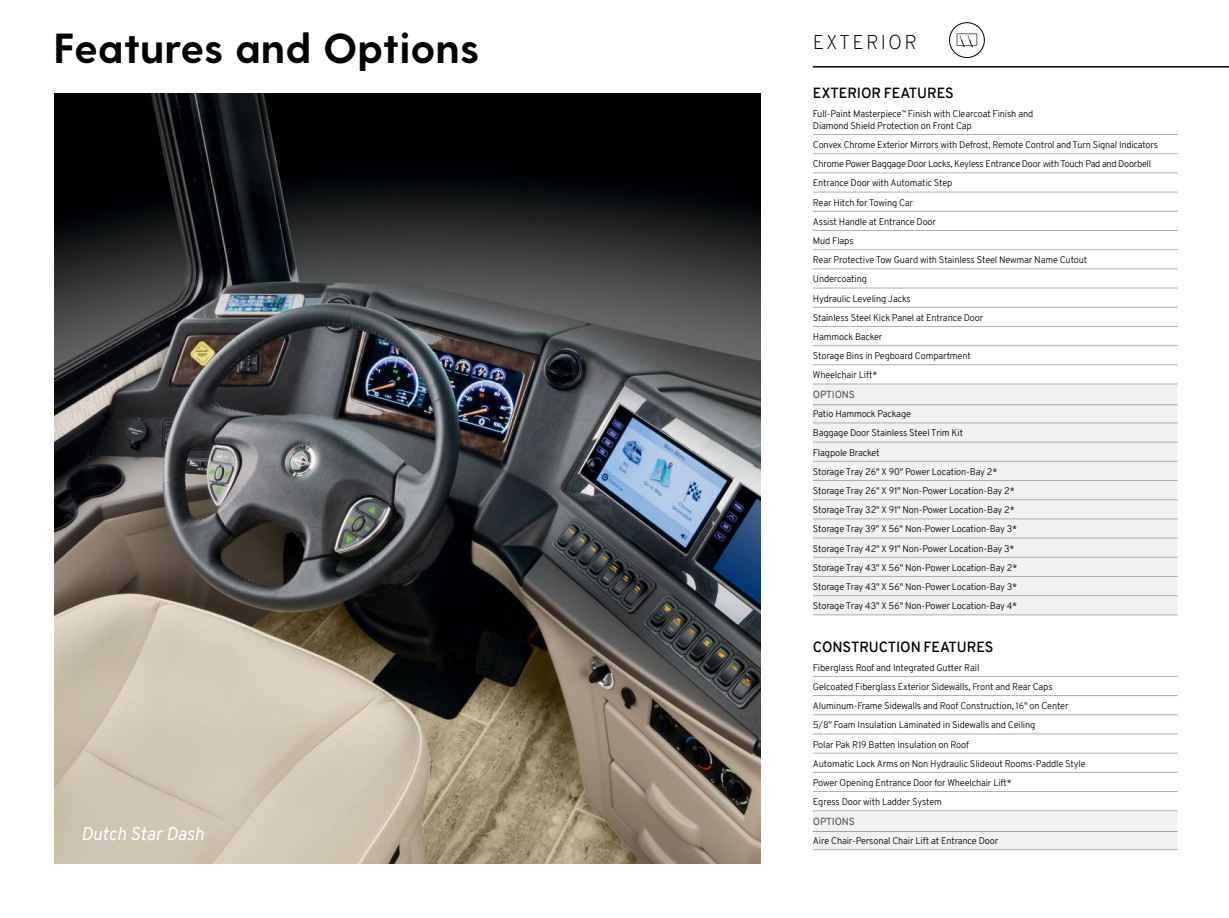
<style>
.page{position:relative;width:1229px;height:918px;background:#fff}
.page>*{position:absolute;margin:0;border:0;box-sizing:border-box;transform-origin:0 0}
.t1{font:700 42px "Greycliff CF";color:#000}
.t2{font:200 19.5px "Overpass";letter-spacing:.11em;color:#000}
.t3{font:italic 18px "Overpass";color:#fff}
.t4{font:600 14.4px "Overpass";letter-spacing:-.005em;color:#000}
.t5{font:600 10.05px "Overpass";letter-spacing:-.015em;color:#626366}
.t6{font:300 9.3px/19.2px "Overpass";letter-spacing:-.015em;color:#000}
</style>
<div class="page">
<img style="left:54px;top:94px;width:706px;height:770px">
<svg style="left:813px;top:385px;width:364px;height:464px;fill:#f0f1f1"></svg>
<hr style="left:813px;top:134px;width:364px;height:1px;background:#acaeb0">
<hr style="left:813px;top:153px;width:364px;height:1px;background:#acaeb0">
<hr style="left:813px;top:173px;width:364px;height:1px;background:#acaeb0">
<hr style="left:813px;top:192px;width:364px;height:1px;background:#acaeb0">
<hr style="left:813px;top:211px;width:364px;height:1px;background:#acaeb0">
<hr style="left:813px;top:230px;width:364px;height:1px;background:#acaeb0">
<hr style="left:813px;top:249px;width:364px;height:1px;background:#acaeb0">
<hr style="left:813px;top:269px;width:364px;height:1px;background:#acaeb0">
<hr style="left:813px;top:288px;width:364px;height:1px;background:#acaeb0">
<hr style="left:813px;top:307px;width:364px;height:1px;background:#acaeb0">
<hr style="left:813px;top:326px;width:364px;height:1px;background:#acaeb0">
<hr style="left:813px;top:345px;width:364px;height:1px;background:#acaeb0">
<hr style="left:813px;top:365px;width:364px;height:1px;background:#acaeb0">
<hr style="left:813px;top:384px;width:364px;height:1px;background:#acaeb0">
<hr style="left:813px;top:405px;width:364px;height:1px;background:#a0a2a3">
<hr style="left:813px;top:423px;width:364px;height:1px;background:#acaeb0">
<hr style="left:813px;top:442px;width:364px;height:1px;background:#acaeb0">
<hr style="left:813px;top:461px;width:364px;height:1px;background:#acaeb0">
<hr style="left:813px;top:480px;width:364px;height:1px;background:#acaeb0">
<hr style="left:813px;top:499px;width:364px;height:1px;background:#acaeb0">
<hr style="left:813px;top:519px;width:364px;height:1px;background:#acaeb0">
<hr style="left:813px;top:538px;width:364px;height:1px;background:#acaeb0">
<hr style="left:813px;top:557px;width:364px;height:1px;background:#acaeb0">
<hr style="left:813px;top:576px;width:364px;height:1px;background:#acaeb0">
<hr style="left:813px;top:595px;width:364px;height:1px;background:#acaeb0">
<hr style="left:813px;top:615px;width:364px;height:1px;background:#acaeb0">
<hr style="left:813px;top:676px;width:364px;height:1px;background:#acaeb0">
<hr style="left:813px;top:695px;width:364px;height:1px;background:#acaeb0">
<hr style="left:813px;top:715px;width:364px;height:1px;background:#acaeb0">
<hr style="left:813px;top:734px;width:364px;height:1px;background:#acaeb0">
<hr style="left:813px;top:753px;width:364px;height:1px;background:#acaeb0">
<hr style="left:813px;top:772px;width:364px;height:1px;background:#acaeb0">
<hr style="left:813px;top:791px;width:364px;height:1px;background:#acaeb0">
<hr style="left:813px;top:810px;width:364px;height:1px;background:#acaeb0">
<hr style="left:813px;top:831px;width:364px;height:1px;background:#a0a2a3">
<hr style="left:813px;top:849px;width:364px;height:1px;background:#acaeb0">
<hr style="left:813px;top:66px;width:415px;height:2px;background:#000">
<div style="left:949px;top:22px;width:35px;height:36px;border:1px solid #000;border-radius:50%"></div>
<svg style="left:956px;top:34px;width:21px;height:13px"></svg>
<h1 class="t1" style="left:54px;top:23px;width:427px">Features and Options</h1>
<h3 class="t3" style="left:81px;top:821px;width:125px">Dutch Star Dash</h3>
<h2 class="t2" style="left:813px;top:28px;width:105px">EXTERIOR</h2>
<h3 class="t4" style="left:813px;top:82px;width:142px">EXTERIOR FEATURES</h3>
<p class="t6" style="left:813px;top:108px;width:222px;line-height:12px">Full-Paint Masterpiece<sup>™</sup> Finish with Clearcoat Finish and<br>Diamond Shield Protection on Front Cap</p>
<p class="t6" style="left:813px;top:135px;width:347px">Convex Chrome Exterior Mirrors with Defrost, Remote Control and Turn Signal Indicators Chrome Power Baggage Door Locks, Keyless Entrance Door with Touch Pad and Doorbell Entrance Door with Automatic Step<br>Rear Hitch for Towing Car<br>Assist Handle at Entrance Door<br>Mud Flaps<br>Rear Protective Tow Guard with Stainless Steel Newmar Name Cutout<br>Undercoating<br>Hydraulic Leveling Jacks<br>Stainless Steel Kick Panel at Entrance Door<br>Hammock Backer<br>Storage Bins in Pegboard Compartment<br>Wheelchair Lift*</p>
<p class="t5" style="left:813px;top:387px;width:43px">OPTIONS</p>
<p class="t6" style="left:813px;top:405px;width:206px">Patio Hammock Package<br>Baggage Door Stainless Steel Trim Kit<br>Flagpole Bracket<br>Storage Tray 26" X 90" Power Location-Bay 2* Storage Tray 26" X 91" Non-Power Location-Bay 2* Storage Tray 32" X 91" Non-Power Location-Bay 2* Storage Tray 39" X 56" Non-Power Location-Bay 3* Storage Tray 42" X 91" Non-Power Location-Bay 3* Storage Tray 43" X 56" Non-Power Location-Bay 2* Storage Tray 43" X 56" Non-Power Location-Bay 3* Storage Tray 43" X 56" Non-Power Location-Bay 4*</p>
<h3 class="t4" style="left:813px;top:636px;width:182px">CONSTRUCTION FEATURES</h3>
<p class="t6" style="left:813px;top:658px;width:274px">Fiberglass Roof and Integrated Gutter Rail<br>Gelcoated Fiberglass Exterior Sidewalls, Front and Rear Caps Aluminum-Frame Sidewalls and Roof Construction, 16" on Center 5/8" Foam Insulation Laminated in Sidewalls and Ceiling<br>Polar Pak R19 Batten Insulation on Roof<br>Automatic Lock Arms on Non Hydraulic Slideout Rooms-Paddle Style Power Opening Entrance Door for Wheelchair Lift*<br>Egress Door with Ladder System</p>
<p class="t5" style="left:813px;top:814px;width:43px">OPTIONS</p>
<p class="t6" style="left:813px;top:831px;width:187px">Aire Chair-Personal Chair Lift at Entrance Door</p>
</div>
